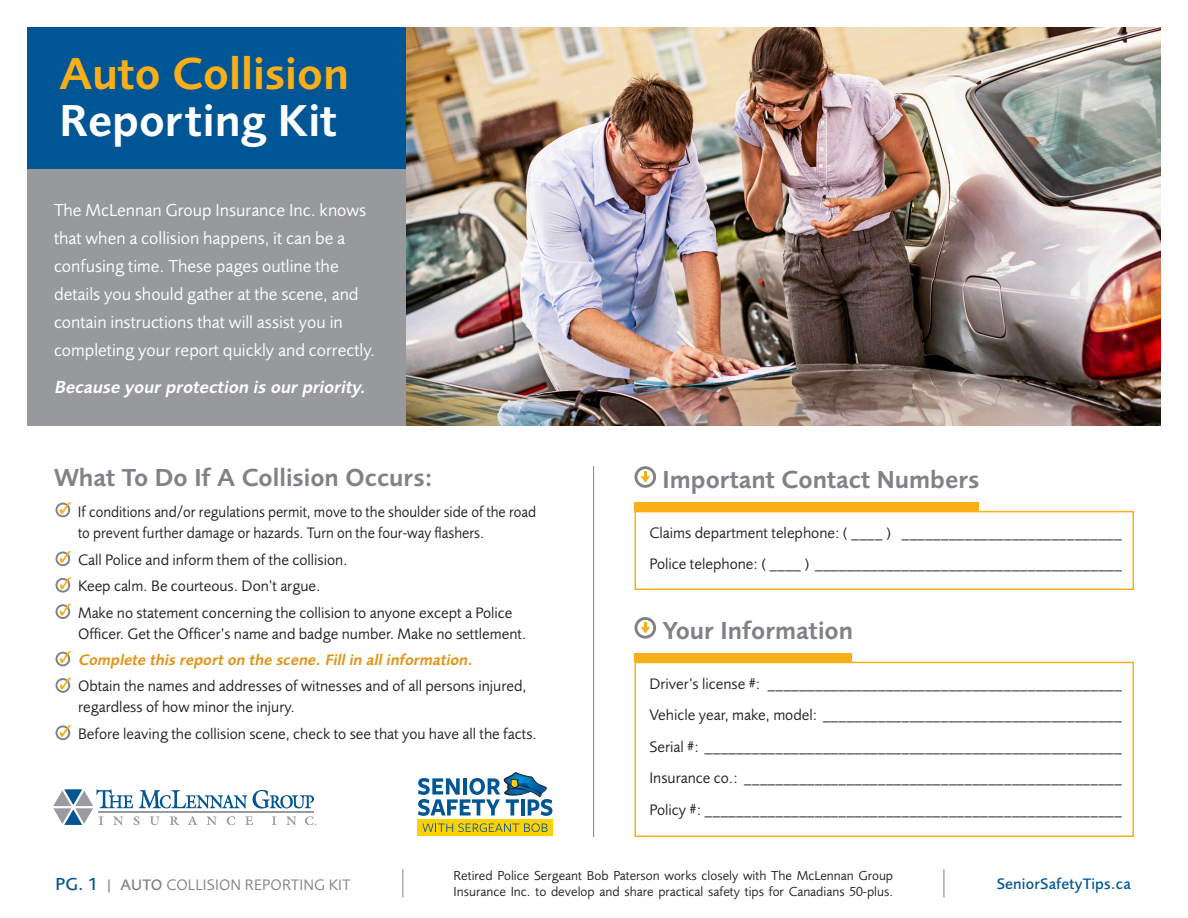
<style>
.page{position:relative;width:1188px;height:918px;background:#fff}
.page>*{position:absolute;margin:0;border:0;box-sizing:border-box;transform-origin:0 0}
.Foundry_Sans_Body_Su{font:600 46.35px/46.5px "Foundry Sans";color:#faaf18}
.Foundry_Sans_Body_Su-2{font:600 25.5px "Foundry Sans";color:#808285}
.t1{font:18px "Foundry Sans";color:#fff}
.t2{font:italic 600 18px "Foundry Sans";color:#fff}
.Checkmark_Bullet_Lis{font:15.75px/21px "Foundry Sans";color:#231f20}
.Checkmark_Bullet_Lis-2{font:15.75px/21px "Foundry Sans";color:#231f20;scale:.95 1}
.Checkmark_Bullet_Lis-3{font:italic 600 15.75px "Foundry Sans";color:#e29416}
.Checkmark_Bullet_Lis-4{font:15.75px "Foundry Sans";letter-spacing:.01em;color:#808285}
.Checkmark_Bullet_Lis-5{font:500 15.75px "Foundry Sans";letter-spacing:.01em;color:#005595}
.Checkmark_Bullet_Lis-6{font:13.5px/16.5px "Foundry Sans";color:#231f20}
.s1{color:#fff}
.s2{font-weight:500;font-size:18px;color:#005595}
.s3{font-weight:500}
</style>
<div class="page">
<img style="left:406px;top:27px;width:755px;height:399px">
<svg style="left:55px;top:502px;width:16px;height:15px"></svg>
<svg style="left:55px;top:551px;width:16px;height:15px"></svg>
<svg style="left:55px;top:577px;width:16px;height:16px"></svg>
<svg style="left:55px;top:604px;width:16px;height:15px"></svg>
<svg style="left:55px;top:651px;width:16px;height:15px"></svg>
<svg style="left:55px;top:678px;width:16px;height:15px"></svg>
<svg style="left:55px;top:725px;width:16px;height:15px"></svg>
<div style="left:27px;top:27px;width:379px;height:143px;background:#005595"></div>
<div style="left:634px;top:662px;width:500px;height:175px;border:2px solid #faaf18"></div>
<svg style="left:635px;top:617px;width:21px;height:22px"></svg>
<div style="left:634px;top:654px;width:218px;height:8px;background:#faaf18"></div>
<div style="left:634px;top:511px;width:500px;height:79px;border:2px solid #faaf18"></div>
<svg style="left:635px;top:466px;width:21px;height:22px"></svg>
<div style="left:634px;top:503px;width:345px;height:8px;background:#faaf18"></div>
<hr style="left:593px;top:466px;width:1px;height:371px;background:#808285">
<div style="left:27px;top:170px;width:379px;height:256px;background:#97999c"></div>
<svg style="left:403px;top:869px;width:1px;height:28px"></svg>
<svg style="left:944px;top:869px;width:1px;height:28px"></svg>
<svg style="left:53px;top:789px;width:263px;height:36px"></svg>
<div style="left:417px;top:819px;width:136px;height:17px;background:#fed105"></div>
<svg style="left:422px;top:823px;width:126px;height:9px"></svg>
<svg style="left:418px;top:772px;width:134px;height:44px"></svg>
<p class="Foundry_Sans_Body_Su" style="left:60px;top:50px;width:291px">Auto Collision<br><span class="s1">Reporting Kit</span></p>
<p class="t1" style="left:54px;top:199px;width:314px">The McLennan Group Insurance Inc. knows</p>
<p class="t1" style="left:54px;top:227px;width:293px">that when a collision happens, it can be a</p>
<p class="t1" style="left:54px;top:255px;width:286px">confusing time. These pages outline the</p>
<p class="t1" style="left:54px;top:284px;width:306px">details you should gather at the scene, and</p>
<p class="t1" style="left:54px;top:312px;width:290px">contain instructions that will assist you in</p>
<p class="t1" style="left:54px;top:340px;width:323px">completing your report quickly and correctly.</p>
<p class="t2" style="left:54px;top:377px;width:317px">Because your protection is our priority.</p>
<p class="Foundry_Sans_Body_Su-2" style="left:54px;top:462px;width:381px">What To Do If A Collision Occurs:</p>
<p class="Checkmark_Bullet_Lis-2" style="left:78px;top:501px;width:484px">If conditions and/or regulations permit, move to the shoulder side of the road to prevent further damage or hazards. Turn on the four-way flashers.</p>
<p class="Checkmark_Bullet_Lis" style="left:78px;top:549px;width:271px">Call Police and inform them of the collision.</p>
<p class="Checkmark_Bullet_Lis" style="left:78px;top:575px;width:244px">Keep calm. Be courteous. Don’t argue.</p>
<p class="Checkmark_Bullet_Lis" style="left:78px;top:602px;width:450px">Make no statement concerning the collision to anyone except a Police<br>Officer. Get the Officer’s name and badge number. Make no settlement.</p>
<p class="Checkmark_Bullet_Lis-3" style="left:78px;top:650px;width:399px">Complete this reporton the scene.Fillin allinformation.</p>
<p class="Checkmark_Bullet_Lis" style="left:78px;top:675px;width:450px">Obtain the names and addresses of witnesses and of all persons injured, regardless of how minor the injury.</p>
<p class="Checkmark_Bullet_Lis" style="left:78px;top:723px;width:460px">Before leaving the collision scene, check to see that you have all the facts.</p>
<p class="Foundry_Sans_Body_Su-2" style="left:663px;top:464px;width:318px">Important Contact Numbers</p>
<p class="Checkmark_Bullet_Lis" style="left:650px;top:522px;width:474px">Claims department telephone: ( ____ ) ____________________________</p>
<p class="Checkmark_Bullet_Lis" style="left:650px;top:554px;width:474px">Police telephone: ( ____ ) _______________________________________</p>
<p class="Foundry_Sans_Body_Su-2" style="left:663px;top:615px;width:192px">Your Information</p>
<p class="Checkmark_Bullet_Lis" style="left:650px;top:673px;width:474px">Driver’s license #: _____________________________________________</p>
<p class="Checkmark_Bullet_Lis" style="left:650px;top:704px;width:474px">Vehicle year, make, model: ______________________________________</p>
<p class="Checkmark_Bullet_Lis" style="left:650px;top:736px;width:474px">Serial #: _____________________________________________________</p>
<p class="Checkmark_Bullet_Lis" style="left:650px;top:768px;width:474px">Insurance co.: ________________________________________________</p>
<p class="Checkmark_Bullet_Lis" style="left:650px;top:799px;width:474px">Policy #: _____________________________________________________</p>
<p class="Checkmark_Bullet_Lis-6" style="left:454px;top:867px;width:441px">Retired Police Sergeant Bob Paterson works closely with The McLennan Group<br>Insurance Inc. to develop and share practical safety tips for Canadians 50-plus.</p>
<p class="Checkmark_Bullet_Lis-4" style="left:56px;top:876px;width:297px"><span class="s2">PG. 1</span> | <span class="s3">AUTO</span> COLLISION REPORTING KIT</p>
<p class="Checkmark_Bullet_Lis-5" style="left:997px;top:875px;width:136px">SeniorSafetyTips.ca</p>
</div>
